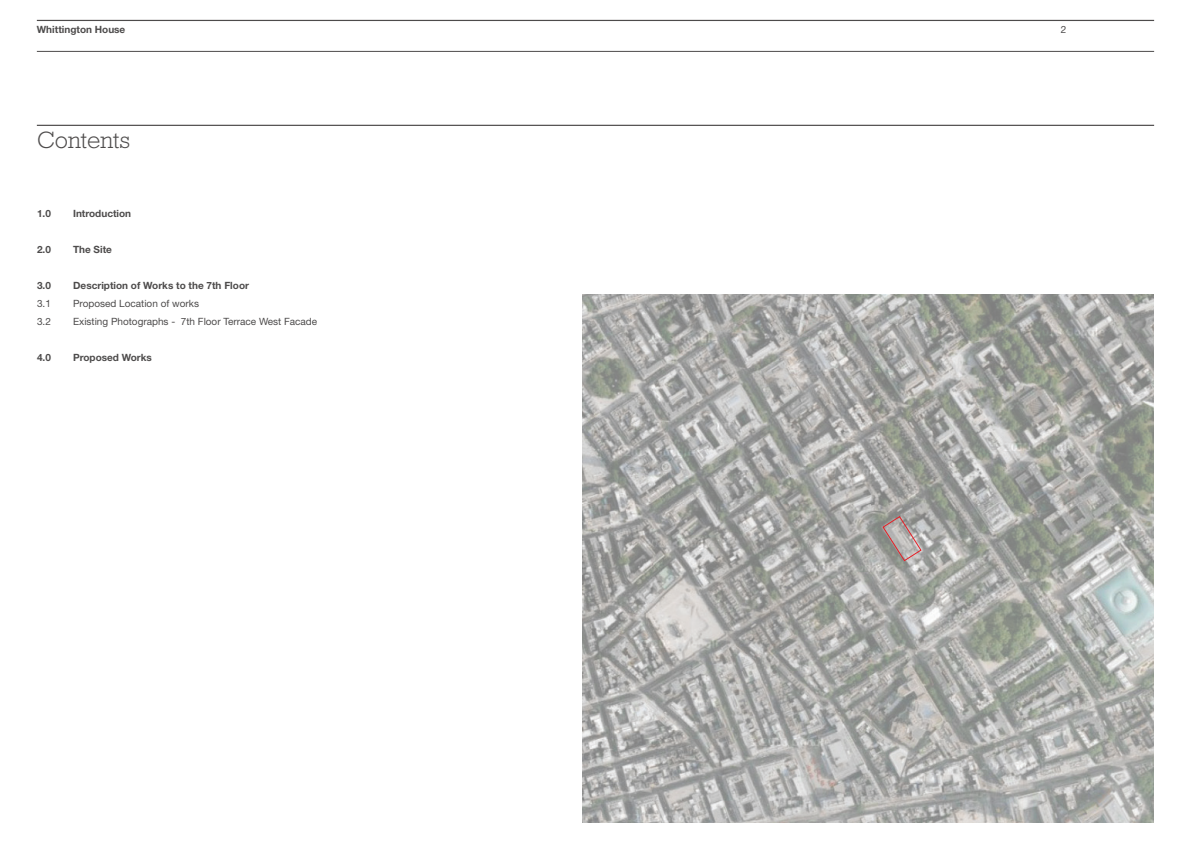
<style>
.page{position:relative;width:1191px;height:842px;background:#fff}
.page>*{position:absolute;margin:0;border:0;box-sizing:border-box;transform-origin:0 0}
.t1{font:300 24px "Rockwell Std";color:#4d4b4b}
.t2{font:700 10px "Helvetica Neue LT Std";color:#4d4b4b}
.t3{font:10px "Helvetica Neue LT Std";color:#4d4b4b}
</style>
<div class="page">
<hr style="left:37px;top:125px;width:1117px;height:1px;background:#4d4b4b">
<img style="left:583px;top:295px;width:570px;height:527px">
<svg style="left:881px;top:515px;width:41px;height:47px;background:#aca19f"></svg>
<hr style="left:37px;top:20px;width:1117px;height:1px;background:#4d4b4b">
<hr style="left:37px;top:51px;width:1117px;height:1px;background:#4d4b4b">
<p class="t2" style="left:37px;top:23px;width:90px">Whittington House</p>
<p class="t3" style="left:1060px;top:24px;width:7px">2</p>
<h1 class="t1" style="left:37px;top:126px;width:95px">Contents</h1>
<p class="t2" style="left:37px;top:207px;width:15px">1.0</p>
<p class="t2" style="left:73px;top:207px;width:60px">Introduction</p>
<p class="t2" style="left:37px;top:243px;width:15px">2.0</p>
<p class="t2" style="left:73px;top:243px;width:40px">The Site</p>
<p class="t2" style="left:37px;top:279px;width:15px">3.0</p>
<p class="t2" style="left:73px;top:279px;width:177px">Description of Works to the 7th Floor</p>
<p class="t3" style="left:37px;top:297px;width:15px">3.1</p>
<p class="t3" style="left:73px;top:297px;width:127px">Proposed Location of works</p>
<p class="t3" style="left:37px;top:315px;width:15px">3.2</p>
<p class="t3" style="left:73px;top:315px;width:246px">Existing Photographs - 7th Floor Terrace West Facade</p>
<p class="t2" style="left:37px;top:351px;width:15px">4.0</p>
<p class="t2" style="left:73px;top:351px;width:80px">Proposed Works</p>
</div>
